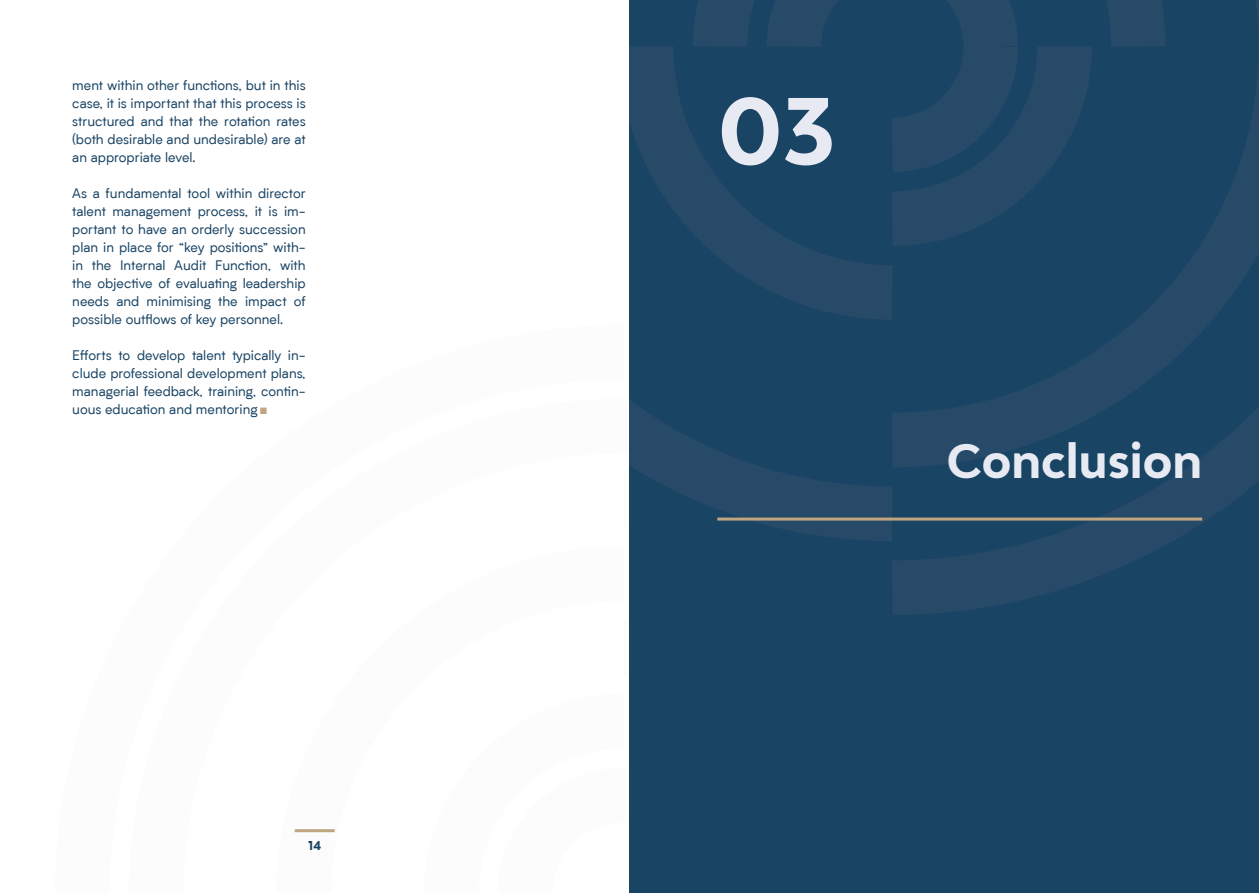
<style>
.page{position:relative;width:1259px;height:893px;background:#fff}
.page>*{position:absolute;margin:0;border:0;box-sizing:border-box;transform-origin:0 0}
.t1{font:90px "Adlinnaka Bold Demo";color:#e7eaf3}
.t2{font:45px "Adlinnaka Bold Demo";color:#e7eaf3}
.t3{font:13.5px/18px "Biotif";color:#1a4464;text-align:justify}
.t4{font:12px "Adlinnaka Bold Demo";color:#1a4464}
.s1{font-size:9px;color:#c1a682}
</style>
<div class="page">
<hr style="left:295px;top:829px;width:40px;height:3px;background:#c1a682">
<div style="left:629px;top:0;width:630px;height:893px;background:#1a4464"></div>
<svg style="left:629px;top:0;width:630px;height:615px"></svg>
<hr style="left:717px;top:518px;width:485px;height:3px;background:#c1a682">
<p class="t3" style="left:72px;top:76px;width:235px">ment within other functions, but in this case, it is important that this process is structured and that the rotation rates (both desirable and undesirable) are at an appropriate level.</p>
<p class="t3" style="left:72px;top:184px;width:235px">As a fundamental tool within director talent management process, it is im&shy;portant to have an orderly succession plan in place for “key positions” with&shy;in the Internal Audit Function, with the objective of evaluating leadership needs and minimising the impact of possible outflows of key personnel.</p>
<p class="t3" style="left:72px;top:346px;width:235px">Efforts to develop talent typically in&shy;clude professional development plans, managerial feedback, training, contin&shy;uous education and mentoring <span class="s1">■</span></p>
<p class="t4" style="left:308px;top:840px;width:14px">14</p>
<p class="t1" style="left:718px;top:93px;width:119px">03</p>
<p class="t2" style="left:947px;top:442px;width:257px">Conclusion</p>
</div>
